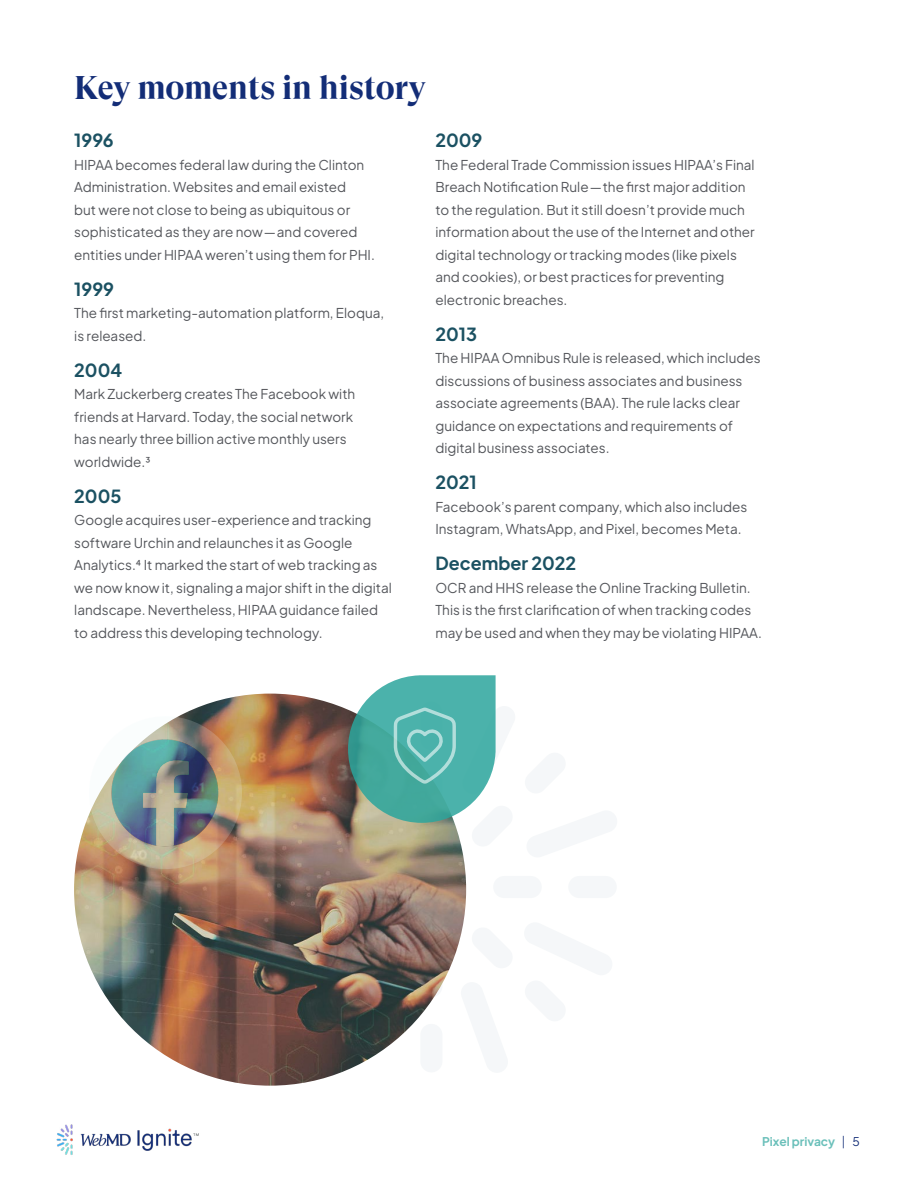
<style>
.page{position:relative;width:918px;height:1188px;background:#fff}
.page>*{position:absolute;margin:0;border:0;box-sizing:border-box;transform-origin:0 0}
.t1{font:700 33px "GT Super Display";letter-spacing:-.005em;color:#132d77}
.Body_no_indent_SW{font:700 18px "Plus Jakarta Sans";color:#1b5162}
.Body_no_indent_SW-2{font:13.5px/22.5px "Plus Jakarta Sans";color:#54565b}
.t2{font:700 12px "Plus Jakarta Sans";color:#6bc0ba}
.s1{font-weight:400;color:#132d77}
</style>
<div class="page">
<img style="left:56px;top:1124px;width:143px;height:31px">
<div style="left:568px;top:876px;width:49px;height:22px;background:#f2f5f7;border-radius:11px"></div>
<div style="left:493px;top:876px;width:49px;height:22px;background:#f2f5f7;border-radius:11px"></div>
<div style="left:420px;top:1024px;width:22px;height:48px;background:#f2f5f7;border-radius:11px"></div>
<img style="left:74px;top:694px;width:392px;height:392px;border-radius:196px">
<svg style="left:89px;top:716px;width:153px;height:153px"></svg>
<img style="left:111px;top:738px;width:108px;height:109px">
<svg style="left:348px;top:675px;width:148px;height:172px;background:#70b6ab"></svg>
<h1 class="t1" style="left:74px;top:70px;width:353px">Key moments in history</h1>
<p class="Body_no_indent_SW" style="left:74px;top:126px;width:41px">1996</p>
<p class="Body_no_indent_SW-2" style="left:74px;top:152px;width:302px">HIPAA becomes federal law during the Clinton Administration. Websites and email existed<br>but were not close to being as ubiquitous or sophisticated as they are now — and covered entities under HIPAA weren’t using them for PHI.</p>
<p class="Body_no_indent_SW" style="left:74px;top:274px;width:41px">1999</p>
<p class="Body_no_indent_SW-2" style="left:74px;top:301px;width:311px">The first marketing-automation platform, Eloqua, is released.</p>
<p class="Body_no_indent_SW" style="left:74px;top:355px;width:50px">2004</p>
<p class="Body_no_indent_SW-2" style="left:74px;top:382px;width:283px">Mark Zuckerberg creates The Facebook with friends at Harvard. Today, the social network has nearly three billion active monthly users worldwide.3</p>
<p class="Body_no_indent_SW" style="left:74px;top:481px;width:49px">2005</p>
<p class="Body_no_indent_SW-2" style="left:74px;top:508px;width:319px">Google acquires user-experience and tracking software Urchin and relaunches it as Google Analytics.4 It marked the start of web tracking as we now know it, signaling a major shift in the digital landscape. Nevertheless, HIPAA guidance failed to address this developing technology.</p>
<p class="Body_no_indent_SW" style="left:435px;top:126px;width:49px">2009</p>
<p class="Body_no_indent_SW-2" style="left:435px;top:152px;width:321px">The Federal Trade Commission issues HIPAA’s Final Breach Notification Rule — the first major addition to the regulation. But it still doesn’t provide much information about the use of the Internet and other digital technology or tracking modes (like pixels and cookies), or best practices for preventing electronic breaches.</p>
<p class="Body_no_indent_SW" style="left:435px;top:319px;width:43px">2013</p>
<p class="Body_no_indent_SW-2" style="left:435px;top:346px;width:327px">The HIPAA Omnibus Rule is released, which includes discussions of business associates and business associate agreements (BAA). The rule lacks clear guidance on expectations and requirements of digital business associates.</p>
<p class="Body_no_indent_SW" style="left:435px;top:468px;width:43px">2021</p>
<p class="Body_no_indent_SW-2" style="left:435px;top:494px;width:313px">Facebook’s parent company, which also includes<br>Instagram, WhatsApp, and Pixel, becomes Meta.</p>
<p class="Body_no_indent_SW" style="left:435px;top:549px;width:142px">December 2022</p>
<p class="Body_no_indent_SW-2" style="left:435px;top:575px;width:328px">OCR and HHS release the Online Tracking Bulletin.<br>This is the first clarification of when tracking codes may be used and when they may be violating HIPAA.</p>
<p class="t2" style="left:762px;top:1132px;width:99px">Pixel privacy <span class="s1">| 5</span></p>
</div>
